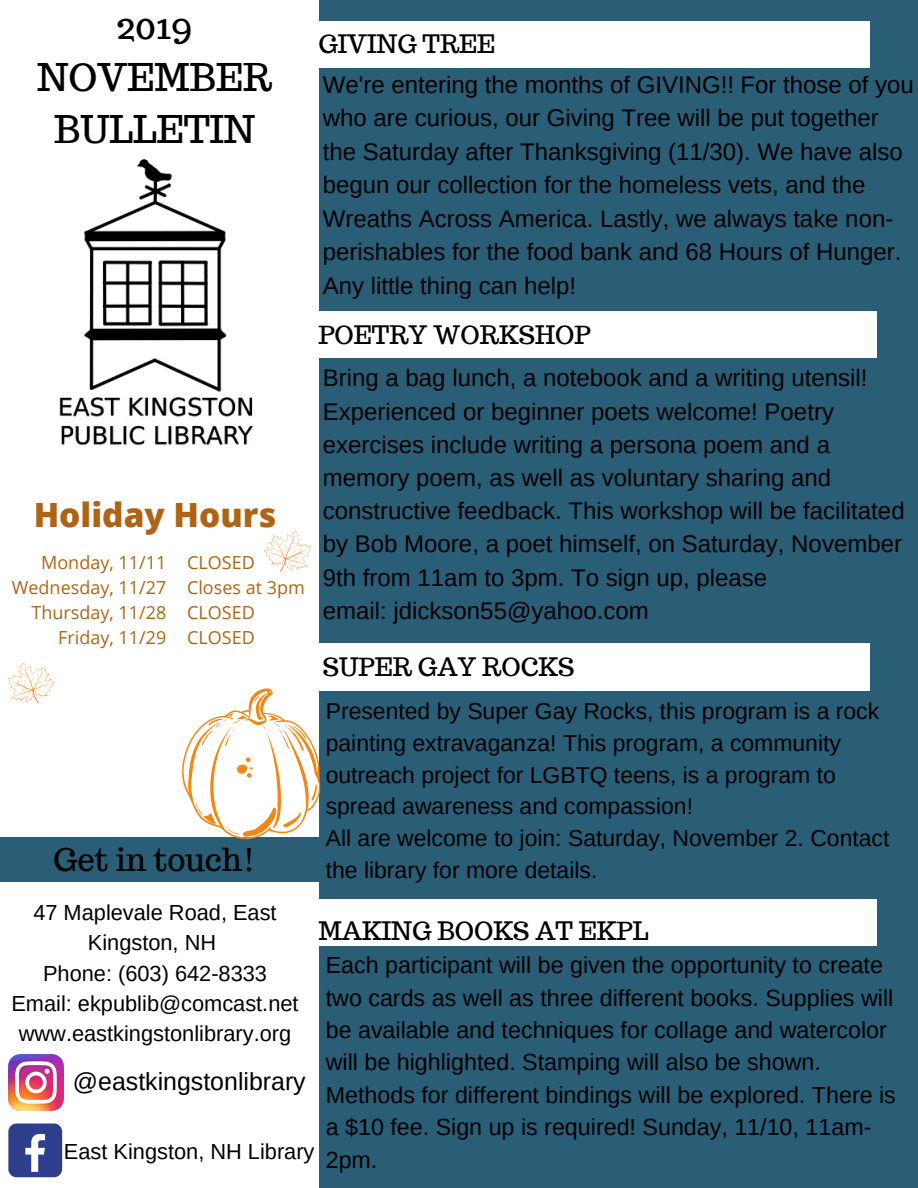
<style>
.page{position:relative;width:918px;height:1188px;background:#2a5d76}
.page>*{position:absolute;margin:0;border:0;box-sizing:border-box;transform-origin:0 0}
.t1{font:37.35px/51.8px "Trocchi";color:#000;text-align:center}
.t2{font:800 33.45px "Open Sans";color:#af6415}
.t3{font:31.2px "Trocchi";color:#000}
.t4{font:24.9px "Trocchi";color:#000}
.t5{font:24.9px "Arimo";color:#000}
.t6{font:24px/33.2px "Arimo";color:#000}
.t7{font:23.25px/32.4px "Arimo";color:#000}
.t8{font:22.95px/31.8px "Arimo";color:#000}
.t9{font:21.75px/30.3px "Arimo";color:#000;text-align:center}
.t10{font:18px/25px "Open Sans";color:#af6415;text-align:right}
</style>
<div class="page">
<div style="left:0;top:0;width:318px;height:1188px;background:#fff"></div>
<img style="left:59px;top:159px;width:194px;height:286px">
<img style="left:9px;top:1055px;width:55px;height:55px">
<div style="left:8px;top:1123px;width:54px;height:54px;background:#2e3f8d;border-radius:8px"></div>
<svg style="left:25px;top:1134px;width:20px;height:38px"></svg>
<div style="left:0;top:837px;width:716px;height:44px;background:#2a5d76"></div>
<div style="left:307px;top:21px;width:563px;height:47px;background:#fff"></div>
<div style="left:314px;top:312px;width:562px;height:46px;background:#fff"></div>
<div style="left:307px;top:644px;width:563px;height:46px;background:#fff"></div>
<svg style="left:182px;top:688px;width:138px;height:151px"></svg>
<svg style="left:264px;top:531px;width:47px;height:41px"></svg>
<svg style="left:8px;top:662px;width:47px;height:41px"></svg>
<div style="left:314px;top:900px;width:562px;height:46px;background:#fff"></div>
<h1 class="t1" style="left:37px;top:0;width:236px">2019<br>NOVEMBER<br>BULLETIN</h1>
<h2 class="t2" style="left:34px;top:491px;width:244px">Holiday Hours</h2>
<p class="t10" style="left:12px;top:550px;width:156px">Monday, 11/11<br>Wednesday, 11/27<br>Thursday, 11/28<br>Friday, 11/29</p>
<p class="t10" style="left:187px;top:550px;width:119px;text-align:left">CLOSED<br>Closes at 3pm<br>CLOSED<br>CLOSED</p>
<h3 class="t3" style="left:53px;top:839px;width:204px">Get in touch!</h3>
<p class="t4" style="left:318px;top:28px;width:178px">GIVING TREE</p>
<p class="t6" style="left:323px;top:68px;width:593px">We're entering the months of GIVING!! For those of you who are curious, our Giving Tree will be put together the Saturday after Thanksgiving (11/30). We have also begun our collection for the homeless vets, and the Wreaths Across America. Lastly, we always take non&shy;perishables for the food bank and 68 Hours of Hunger.<br>Any little thing can help!</p>
<p class="t4" style="left:318px;top:318px;width:274px">POETRY WORKSHOP</p>
<p class="t6" style="left:323px;top:362px;width:583px">Bring a bag lunch, a notebook and a writing utensil!<br>Experienced or beginner poets welcome! Poetry exercises include writing a persona poem and a memory poem, as well as voluntary sharing and constructive feedback. This workshop will be facilitated by Bob Moore, a poet himself, on Saturday, November 9th from 11am to 3pm. To sign up, please<br>email: jdickson55@yahoo.com</p>
<p class="t4" style="left:323px;top:651px;width:253px">SUPER GAY ROCKS</p>
<p class="t8" style="left:326px;top:695px;width:565px">Presented by Super Gay Rocks, this program is a rock painting extravaganza! This program, a community outreach project for LGBTQ teens, is a program to spread awareness and compassion!<br>All are welcome to join: Saturday, November 2. Contact the library for more details.</p>
<p class="t9" style="left:11px;top:897px;width:289px">47 Maplevale Road, East<br>Kingston, NH<br>Phone: (603) 642-8333<br>Email: ekpublib@comcast.net www.eastkingstonlibrary.org</p>
<p class="t5" style="left:73px;top:1067px;width:234px">@eastkingstonlibrary</p>
<p class="t4" style="left:318px;top:915px;width:332px">MAKING BOOKS AT EKPL</p>
<p class="t7" style="left:326px;top:949px;width:572px">Each participant will be given the opportunity to create two cards as well as three different books. Supplies will be available and techniques for collage and watercolor will be highlighted. Stamping will also be shown.<br>Methods for different bindings will be explored. There is a $10 fee. Sign up is required! Sunday, 11/10, 11am-2pm.</p>
<p class="t9" style="left:64px;top:1136px;width:252px">East Kingston, NH Library</p>
</div>
